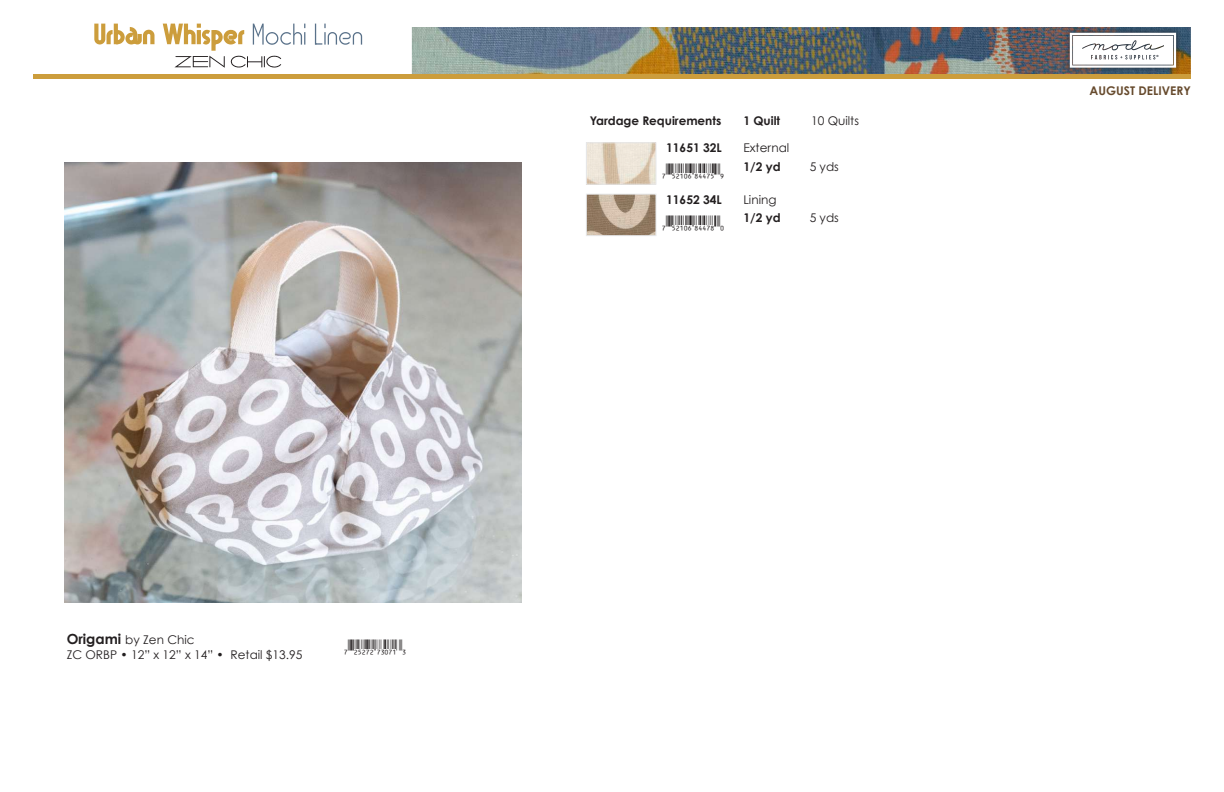
<style>
.page{position:relative;width:1224px;height:792px;background:#fff}
.page>*{position:absolute;margin:0;border:0;box-sizing:border-box;transform-origin:0 0}
.t1{font:16px "UPC Aa";color:#231f20}
.t2{font:12px/14.4px "Century Gothic";color:#231f20}
.t3{font:700 12px "Century Gothic Pro";color:#231f20}
.t4{font:12px "Century Gothic Pro";color:#231f20}
.t5{font:700 12px "Century Gothic";color:#231f20}
.t6{font:700 12px "Century Gothic";color:#674b2e}
.s1{font-family:"Century Gothic Pro";font-weight:700;font-size:14px}
.s2{font-family:"Century Gothic Pro"}
</style>
<div class="page">
<img style="left:412px;top:27px;width:779px;height:47px">
<div style="left:33px;top:74px;width:1158px;height:5px;background:#cc9d3c"></div>
<div style="left:1063px;top:26px;width:119px;height:48px;background:#231f20;opacity:.75"></div>
<svg style="left:1070px;top:33px;width:106px;height:35px"></svg>
<svg style="left:94px;top:24px;width:61px;height:20px"></svg>
<svg style="left:163px;top:24px;width:142px;height:44px"></svg>
<svg style="left:315px;top:24px;width:47px;height:21px"></svg>
<img style="left:588px;top:144px;width:66px;height:39px">
<div style="left:586px;top:142px;width:70px;height:43px;border:1px solid #e6e7e9"></div>
<img style="left:588px;top:196px;width:66px;height:38px">
<div style="left:586px;top:194px;width:70px;height:42px;border:1px solid #e6e7e9"></div>
<img style="left:65px;top:162px;width:456px;height:441px">
<p class="t2" style="left:67px;top:633px;width:237px"><span class="s1">Origami</span> by Zen Chic<br>ZC ORBP • 12” x 12” x 14” • <span class="s2">Retail $13.95</span></p>
<h1 class="t1" style="left:348px;top:636px;width:56px">(CFCHC|73071T</h1>
<p class="t3" style="left:590px;top:113px;width:133px">Yardage Requirements</p>
<p class="t3" style="left:743px;top:113px;width:38px">1 Quilt</p>
<p class="t4" style="left:811px;top:114px;width:49px">10 Quilts</p>
<p class="t5" style="left:666px;top:140px;width:57px">11651 32L</p>
<p class="t2" style="left:743px;top:141px;width:47px">External</p>
<h1 class="t1" style="left:666px;top:160px;width:56px">(FCBAG|84475Z</h1>
<p class="t3" style="left:743px;top:159px;width:39px">1/2 yd</p>
<p class="t4" style="left:810px;top:159px;width:31px">5 yds</p>
<p class="t5" style="left:666px;top:192px;width:57px">11652 34L</p>
<p class="t2" style="left:743px;top:192px;width:35px">Lining</p>
<h1 class="t1" style="left:666px;top:211px;width:56px">(FCBAG|84478Q</h1>
<p class="t3" style="left:743px;top:210px;width:39px">1/2 yd</p>
<p class="t4" style="left:810px;top:211px;width:31px">5 yds</p>
<p class="t6" style="left:1090px;top:83px;width:103px">AUGUST DELIVERY</p>
</div>
